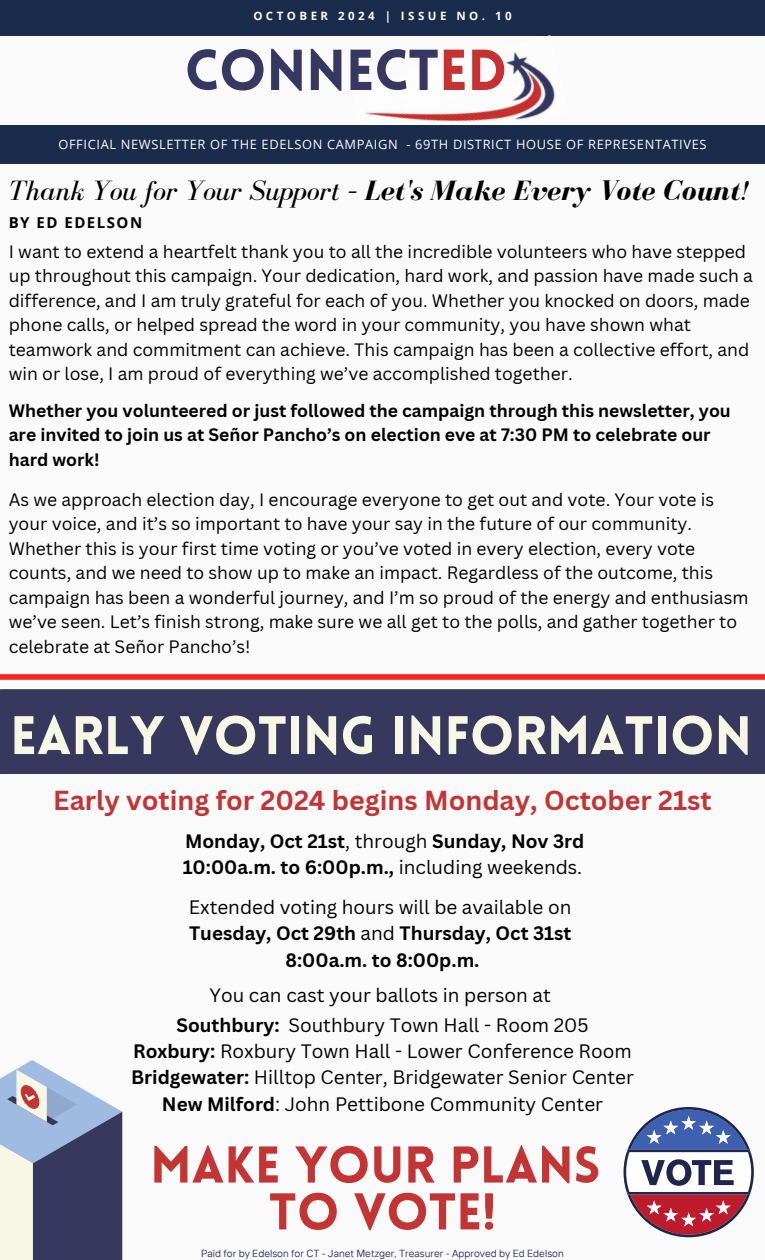
<style>
.page{position:relative;width:765px;height:1260px;background:#fafafa}
.page>*{position:absolute;margin:0;border:0;box-sizing:border-box;transform-origin:0 0}
.t1{font:900 56.38px "Lovelo";color:#373861}
.t2{font:900 53px "Lovelo";color:#f7f7e6}
.t3{font:900 50.5px/46.9px "Lovelo";color:#c33434;text-align:center}
.t4{font:italic 28.75px "Bodoni FLF";color:#000}
.t5{font:700 26.75px "Canva Sans";color:#c33434}
.t6{font:18.88px/26.4px "Canva Sans";color:#000;text-align:center}
.t7{font:700 18.88px/26.4px "Canva Sans";color:#000}
.t8{font:17.5px/24.5px "Canva Sans";color:#000}
.t9{font:700 17.5px/24.5px "Canva Sans";color:#000}
.t10{font:700 15px "Open Sans";letter-spacing:.1em;color:#000}
.t11{font:12.88px "Open Sans";letter-spacing:.05em;color:#fefdfd}
.t12{font:700 11.5px "Open Sans";letter-spacing:.3em;color:#fafafa}
.t13{font:10.25px "TT Interphases";color:#373861}
.s1{color:#c63233}
.s2{font-weight:700}
.s3{font-weight:400}
</style>
<div class="page">
<div style="left:0;top:0;width:765px;height:36px;background:#1a2c4b"></div>
<img style="left:365px;top:35px;width:190px;height:87px">
<div style="left:0;top:125px;width:765px;height:39px;background:#1a2c4b"></div>
<div style="left:0;top:674px;width:765px;height:6px;background:#f82424"></div>
<svg style="left:0;top:1060px;width:122px;height:200px;background:#8a90a8"></svg>
<div style="left:0;top:689px;width:765px;height:85px;background:#38385f"></div>
<svg style="left:624px;top:1107px;width:130px;height:130px"></svg>
<p class="t12" style="left:253px;top:7px;width:260px">OCTOBER 2024 | ISSUE NO. 10</p>
<h1 class="t1" style="left:185px;top:48px;width:324px">CONNECT<span class="s1">ED</span></h1>
<p class="t11" style="left:58px;top:135px;width:650px">OFFICIAL NEWSLETTER OF THE EDELSON CAMPAIGN - 69TH DISTRICT HOUSE OF REPRESENTATIVES</p>
<h5 class="t4" style="left:9px;top:175px;width:742px">Thank You for Your Support – <span class="s2">Let's Make Every Vote Count</span>!</h5>
<h1 class="t10" style="left:9px;top:212px;width:135px">BY ED EDELSON</h1>
<h3 class="t8" style="left:9px;top:239px;width:746px">I want to extend a heartfelt thank you to all the incredible volunteers who have stepped up throughout this campaign. Your dedication, hard work, and passion have made such a difference, and I am truly grateful for each of you. Whether you knocked on doors, made phone calls, or helped spread the word in your community, you have shown what teamwork and commitment can achieve. This campaign has been a collective effort, and win or lose, I am proud of everything we’ve accomplished together.</h3>
<h6 class="t9" style="left:9px;top:398px;width:724px">Whether you volunteered or just followed the campaign through this newsletter, you are invited to join us at Señor Pancho’s on election eve at 7:30 PM to celebrate our hard work!</h6>
<h5 class="t8" style="left:9px;top:487px;width:741px">As we approach election day, I encourage everyone to get out and vote. Your vote is your voice, and it’s so important to have your say in the future of our community.<br>Whether this is your first time voting or you’ve voted in every election, every vote counts, and we need to show up to make an impact. Regardless of the outcome, this campaign has been a wonderful journey, and I’m so proud of the energy and enthusiasm we’ve seen. Let’s finish strong, make sure we all get to the polls, and gather together to celebrate at Señor Pancho’s!</h5>
<h4 class="t2" style="left:10px;top:714px;width:743px">EARLY VOTING INFORMATION</h4>
<h3 class="t5" style="left:53px;top:781px;width:660px">Early voting for 2024 begins Monday, October 21st</h3>
<h5 class="t7" style="left:183px;top:827px;width:403px">Monday, Oct 21st<span class="s3">, through</span> Sunday, Nov 3rd<br>10:00a.m. to 6:00p.m., <span class="s3">including weekends.</span></h5>
<h5 class="t7" style="left:189px;top:893px;width:384px;text-align:center"><span class="s3">Extended voting hours will be available on<br></span>Tuesday, Oct 29th <span class="s3">and</span> Thursday, Oct 31st<br>8:00a.m. to 8:00p.m.</h5>
<h5 class="t6" style="left:209px;top:981px;width:343px">You can cast your ballots in person at</h5>
<h5 class="t6" style="left:131px;top:1011px;width:504px"><span class="s2">Southbury:</span> Southbury Town Hall - Room 205<br><span class="s2">Roxbury:</span> Roxbury Town Hall - Lower Conference Room <span class="s2">Bridgewater:</span> Hilltop Center, Bridgewater Senior Center <span class="s2">New Milford</span>: John Pettibone Community Center</h5>
<p class="t3" style="left:150px;top:1146px;width:452px">MAKE YOUR PLANS<br>TO VOTE!</p>
<p class="t13" style="left:201px;top:1247px;width:364px">Paid for by Edelson for CT - Janet Metzger, Treasurer - Approved by Ed Edelson</p>
</div>
